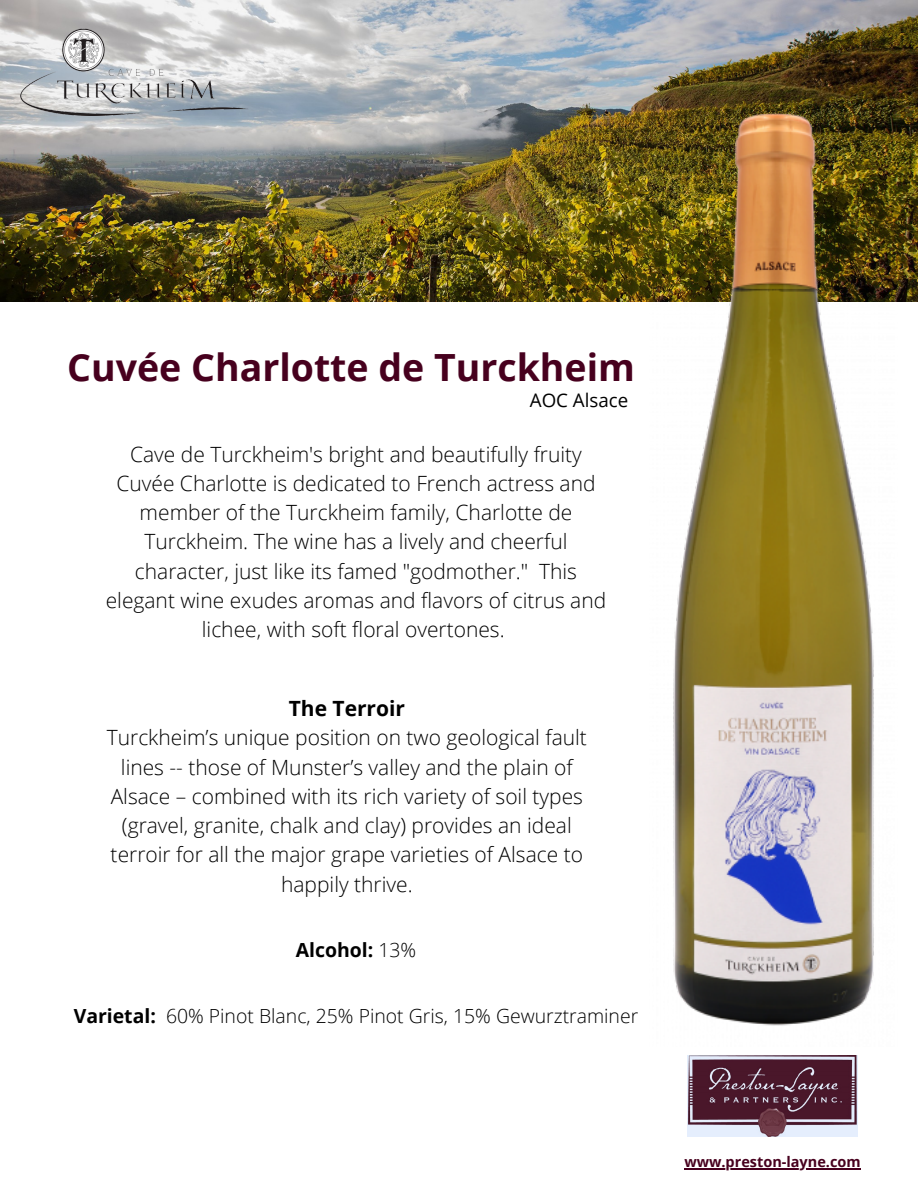
<style>
.page{position:relative;width:918px;height:1188px;background:#fff}
.page>*{position:absolute;margin:0;border:0;box-sizing:border-box;transform-origin:0 0}
.t1{font:700 37.5px "Open Sans";color:#47001e}
.t2{font:300 21px/29.2px "Open Sans";color:#000;text-align:center}
.t3{font:700 21px "Open Sans";color:#000}
.t4{font:300 19.5px "Open Sans";color:#000}
.t5{font:700 19.5px "Open Sans";color:#000}
.t6{font:18.75px "Open Sans";color:#000}
.t7{font:700 14.55px "Open Sans";color:#47001e}
.s1{font-weight:300}
.s2{font-weight:700}
</style>
<div class="page">
<img style="left:0;top:0;width:918px;height:302px">
<img style="left:688px;top:1056px;width:169px;height:81px">
<img style="left:21px;top:29px;width:233px;height:87px">
<img style="left:637px;top:92px;width:271px;height:934px">
<hr style="left:684px;top:1168px;width:177px;height:2px;background:#47001e">
<h1 class="t1" style="left:67px;top:341px;width:569px">Cuvée Charlotte de Turckheim</h1>
<p class="t6" style="left:530px;top:387px;width:100px">AOC Alsace</p>
<p class="t2" style="left:106px;top:439px;width:502px">Cave de Turckheim's bright and beautifully fruity Cuvée Charlotte is dedicated to French actress and member of the Turckheim family, Charlotte de Turckheim. The wine has a lively and cheerful character, just like its famed "godmother." This elegant wine exudes aromas and flavors of citrus and lichee, with soft floral overtones.</p>
<p class="t3" style="left:289px;top:694px;width:118px">The Terroir</p>
<p class="t2" style="left:107px;top:723px;width:482px">Turckheim’s unique position on two geological fault lines -- those of Munster’s valley and the plain of Alsace – combined with its rich variety of soil types (gravel, granite, chalk and clay) provides an ideal terroir for all the major grape varieties of Alsace to happily thrive.</p>
<p class="t5" style="left:296px;top:936px;width:122px">Alcohol: <span class="s1">13%</span></p>
<p class="t4" style="left:74px;top:1002px;width:566px"><span class="s2">Varietal:</span> 60% Pinot Blanc, 25% Pinot Gris, 15% Gewurztraminer</p>
<p class="t7" style="left:684px;top:1152px;width:178px">www.preston-layne.com</p>
</div>
